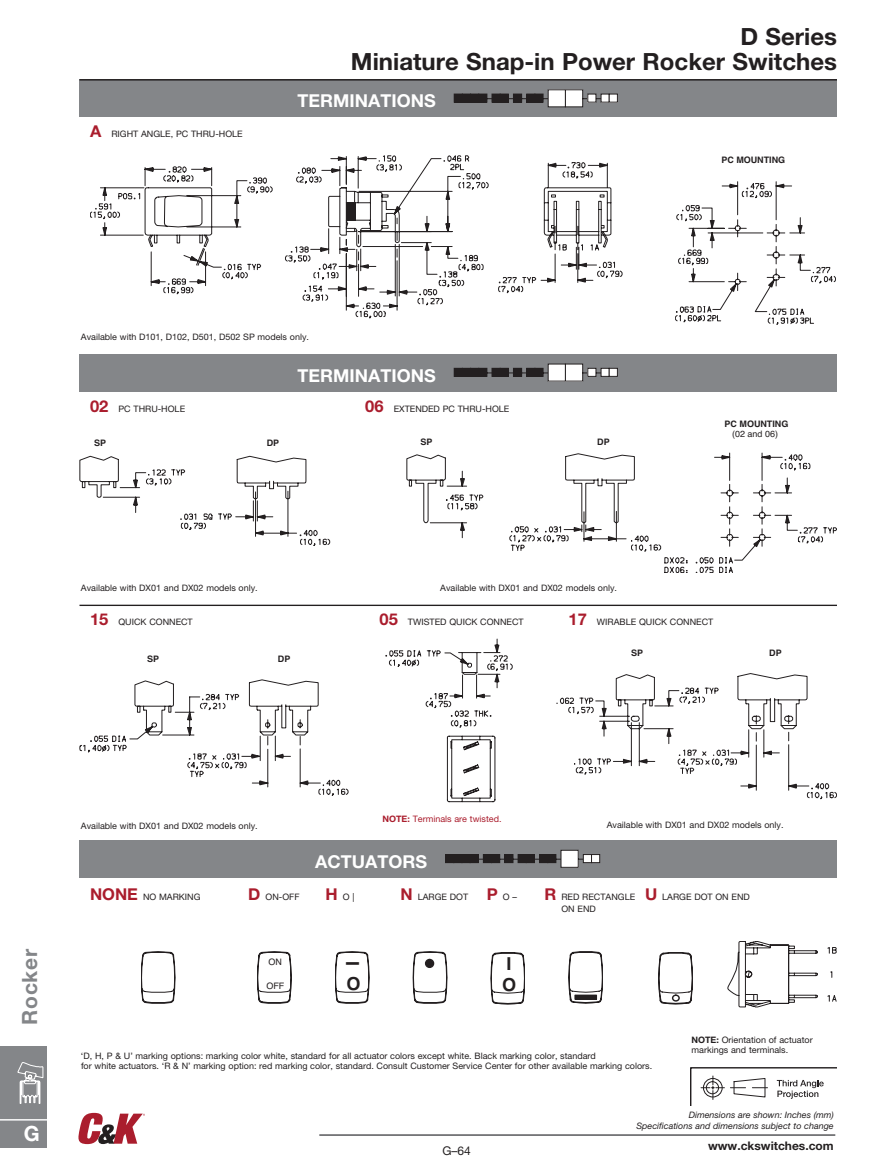
<style>
.page{position:relative;width:891px;height:1175px;background:#fff}
.page>*{position:absolute;margin:0;border:0;box-sizing:border-box;transform-origin:0 0}
.t1{font:700 23.7px/25.2px "Helvetica Neue LT Std";color:#231f20;text-align:right}
.t2{font:700 21px "Helvetica Neue";letter-spacing:.03em;color:#848689}
.t3{font:700 21px "Helvetica Neue";color:#fff}
.t4{font:700 18px "Helvetica";color:#231f20}
.t5{font:700 17.85px "Helvetica Neue LT Std";color:#fff}
.t6{font:700 17.85px "Helvetica";color:#231f20}
.t7{font:12px "Helvetica Neue LT Std";color:#231f20}
.t8{font:700 11.85px "Helvetica Neue LT Std";color:#231f20}
.t9{font:8.85px/10.4px "Helvetica Neue LT Std";color:#231f20}
.t10{font:italic 8.85px/11.9px "Helvetica Neue LT Std";color:#231f20;text-align:right}
.t11{font:700 8.85px "Helvetica";color:#231f20}
.t12{font:8.85px "Helvetica Neue LT Std";color:#aa1d2d}
.t13{font:8.85px "Helvetica";color:#231f20}
.s1{font-weight:700;font-size:16.35px;color:#aa1d2d}
.s2{font-weight:700}
</style>
<div class="page">
<hr style="left:319px;top:1134px;width:516px;height:1px;background:#57585a">
<svg style="left:78px;top:1112px;width:67px;height:32px"></svg>
<div style="left:0;top:1045px;width:47px;height:102px;background:#848689"></div>
<hr style="left:0;top:1119px;width:47px;height:1px;background:#fff">
<svg style="left:17px;top:1062px;width:27px;height:42px"></svg>
<svg style="left:690px;top:1067px;width:147px;height:38px"></svg>
<div style="left:80px;top:80px;width:757px;height:37px;background:#848689"></div>
<div style="left:454px;top:94px;width:8px;height:8px;background:#231f20"></div>
<div style="left:462px;top:94px;width:9px;height:8px;background:#231f20"></div>
<div style="left:471px;top:94px;width:8px;height:8px;background:#231f20"></div>
<svg style="left:478px;top:93px;width:15px;height:10px"></svg>
<div style="left:492px;top:94px;width:8px;height:8px;background:#231f20"></div>
<svg style="left:500px;top:93px;width:27px;height:10px"></svg>
<div style="left:527px;top:94px;width:8px;height:8px;background:#231f20"></div>
<div style="left:526px;top:94px;width:9px;height:8px;border:1px solid #231f20"></div>
<svg style="left:534px;top:93px;width:14px;height:10px"></svg>
<div style="left:548px;top:90px;width:17px;height:17px;background:#fff"></div>
<svg style="left:565px;top:89px;width:37px;height:18px"></svg>
<div style="left:601px;top:94px;width:8px;height:8px;background:#fff"></div>
<div style="left:609px;top:94px;width:8px;height:8px;background:#fff"></div>
<div style="left:609px;top:94px;width:9px;height:8px;border:1px solid #231f20"></div>
<div style="left:80px;top:354px;width:757px;height:37px;background:#848689"></div>
<div style="left:454px;top:368px;width:8px;height:8px;background:#231f20"></div>
<div style="left:454px;top:368px;width:9px;height:9px;border:1px solid #231f20"></div>
<div style="left:462px;top:368px;width:9px;height:8px;background:#231f20"></div>
<div style="left:462px;top:368px;width:9px;height:9px;border:1px solid #231f20"></div>
<div style="left:471px;top:368px;width:8px;height:8px;background:#231f20"></div>
<div style="left:470px;top:368px;width:9px;height:9px;border:1px solid #231f20"></div>
<svg style="left:478px;top:367px;width:15px;height:10px"></svg>
<div style="left:492px;top:368px;width:8px;height:8px;background:#231f20"></div>
<div style="left:492px;top:368px;width:9px;height:9px;border:1px solid #231f20"></div>
<svg style="left:500px;top:367px;width:27px;height:10px"></svg>
<div style="left:527px;top:368px;width:8px;height:8px;background:#231f20"></div>
<div style="left:526px;top:368px;width:9px;height:9px;border:1px solid #231f20"></div>
<svg style="left:534px;top:367px;width:14px;height:10px"></svg>
<div style="left:548px;top:364px;width:17px;height:17px;background:#fff"></div>
<svg style="left:565px;top:364px;width:37px;height:17px"></svg>
<div style="left:601px;top:368px;width:8px;height:8px;background:#fff"></div>
<div style="left:601px;top:368px;width:9px;height:9px;border:1px solid #231f20"></div>
<div style="left:609px;top:368px;width:8px;height:8px;background:#fff"></div>
<div style="left:609px;top:368px;width:9px;height:9px;border:1px solid #231f20"></div>
<div style="left:80px;top:840px;width:757px;height:37px;background:#848689"></div>
<div style="left:446px;top:854px;width:8px;height:8px;background:#231f20"></div>
<div style="left:445px;top:854px;width:9px;height:9px;border:1px solid #231f20"></div>
<div style="left:454px;top:854px;width:8px;height:8px;background:#231f20"></div>
<div style="left:453px;top:854px;width:9px;height:9px;border:1px solid #231f20"></div>
<div style="left:462px;top:854px;width:8px;height:8px;background:#231f20"></div>
<div style="left:462px;top:854px;width:8px;height:9px;border:1px solid #231f20"></div>
<svg style="left:469px;top:854px;width:14px;height:9px"></svg>
<div style="left:483px;top:854px;width:9px;height:8px;background:#231f20"></div>
<div style="left:483px;top:854px;width:9px;height:9px;border:1px solid #231f20"></div>
<svg style="left:491px;top:854px;width:27px;height:9px"></svg>
<div style="left:518px;top:854px;width:8px;height:8px;background:#231f20"></div>
<div style="left:518px;top:854px;width:9px;height:9px;border:1px solid #231f20"></div>
<svg style="left:526px;top:854px;width:13px;height:9px"></svg>
<div style="left:540px;top:854px;width:8px;height:8px;background:#231f20"></div>
<div style="left:539px;top:854px;width:9px;height:9px;border:1px solid #231f20"></div>
<svg style="left:547px;top:850px;width:37px;height:17px"></svg>
<div style="left:583px;top:854px;width:9px;height:8px;background:#fff"></div>
<div style="left:583px;top:854px;width:9px;height:9px;border:1px solid #231f20"></div>
<div style="left:592px;top:854px;width:8px;height:8px;background:#fff"></div>
<div style="left:591px;top:854px;width:9px;height:9px;border:1px solid #231f20"></div>
<svg style="left:257px;top:951px;width:34px;height:52px"></svg>
<svg style="left:335px;top:951px;width:34px;height:52px"></svg>
<svg style="left:413px;top:951px;width:34px;height:52px"></svg>
<svg style="left:141px;top:951px;width:34px;height:52px"></svg>
<svg style="left:491px;top:952px;width:34px;height:52px"></svg>
<svg style="left:569px;top:951px;width:34px;height:52px"></svg>
<svg style="left:658px;top:952px;width:35px;height:52px"></svg>
<svg style="left:672px;top:994px;width:8px;height:7px"></svg>
<svg style="left:727px;top:941px;width:110px;height:66px"></svg>
<svg style="left:80px;top:455px;width:250px;height:91px"></svg>
<svg style="left:386px;top:638px;width:127px;height:164px"></svg>
<svg style="left:406px;top:452px;width:431px;height:121px"></svg>
<svg style="left:80px;top:679px;width:268px;height:117px"></svg>
<svg style="left:556px;top:673px;width:281px;height:126px"></svg>
<svg style="left:90px;top:155px;width:532px;height:163px"></svg>
<svg style="left:675px;top:181px;width:161px;height:143px"></svg>
<hr style="left:80px;top:604px;width:757px;height:2px;background:#231f20">
<hr style="left:80px;top:79px;width:757px;height:2px;background:#231f20">
<p class="t9" style="left:90px;top:129px;width:154px"><span class="s1">A</span> RIGHT ANGLE, PC THRU-HOLE</p>
<h1 class="t1" style="left:351px;top:23px;width:488px">D Series<br>Miniature Snap-in Power Rocker Switches</h1>
<h3 class="t5" style="left:298px;top:90px;width:140px">TERMINATIONS</h3>
<p class="t11" style="left:721px;top:152px;width:65px">PC MOUNTING</p>
<p class="t9" style="left:81px;top:332px;width:230px">Available with D101, D102, D501, D502 SP models only.</p>
<p class="t9" style="left:90px;top:404px;width:97px"><span class="s1">02</span> PC THRU-HOLE</p>
<h3 class="t5" style="left:298px;top:364px;width:140px">TERMINATIONS</h3>
<p class="t9" style="left:365px;top:404px;width:146px"><span class="s1">06</span> EXTENDED PC THRU-HOLE</p>
<p class="t11" style="left:94px;top:435px;width:14px">SP</p>
<p class="t11" style="left:267px;top:435px;width:14px">DP</p>
<p class="t11" style="left:421px;top:433px;width:14px">SP</p>
<p class="t11" style="left:597px;top:433px;width:14px">DP</p>
<p class="t11" style="left:725px;top:415px;width:65px">PC MOUNTING</p>
<p class="t13" style="left:732px;top:427px;width:48px">(02 and 06)</p>
<p class="t9" style="left:81px;top:582px;width:178px">Available with DX01 and DX02 models only.</p>
<p class="t9" style="left:90px;top:616px;width:104px"><span class="s1">15</span> QUICK CONNECT</p>
<p class="t9" style="left:440px;top:582px;width:178px">Available with DX01 and DX02 models only.</p>
<p class="t9" style="left:380px;top:616px;width:146px"><span class="s1">05</span> TWISTED QUICK CONNECT</p>
<p class="t9" style="left:568px;top:616px;width:146px"><span class="s1">17</span> WIRABLE QUICK CONNECT</p>
<p class="t11" style="left:147px;top:651px;width:14px">SP</p>
<p class="t11" style="left:278px;top:651px;width:14px">DP</p>
<p class="t11" style="left:631px;top:644px;width:14px">SP</p>
<p class="t11" style="left:769px;top:644px;width:14px">DP</p>
<h2 class="t2" style="left:17px;top:1024px;width:77px;rotate:-90deg">Rocker</h2>
<h2 class="t3" style="left:24px;top:1120px;width:17px">G</h2>
<p class="t9" style="left:81px;top:820px;width:178px">Available with DX01 and DX02 models only.</p>
<p class="t12" style="left:382px;top:813px;width:121px"><span class="s2">NOTE:</span> Terminals are twisted.</p>
<h3 class="t5" style="left:315px;top:850px;width:113px">ACTUATORS</h3>
<p class="t9" style="left:607px;top:819px;width:178px">Available with DX01 and DX02 models only.</p>
<p class="t9" style="left:90px;top:891px;width:112px"><span class="s1">NONE</span> NO MARKING</p>
<p class="t9" style="left:248px;top:891px;width:53px"><span class="s1">D</span> ON-OFF</p>
<p class="t9" style="left:326px;top:891px;width:30px"><span class="s1">H</span> O |</p>
<p class="t9" style="left:400px;top:891px;width:118px"><span class="s1">N</span> LARGE DOT <span class="s1">P</span> O –</p>
<p class="t9" style="left:561px;top:890px;width:190px;line-height:11.9px;text-indent:-17px"><span class="s1">R</span> RED RECTANGLE <span class="s1">U</span> LARGE DOT ON END<br>ON END</p>
<p class="t13" style="left:269px;top:955px;width:15px">ON</p>
<p class="t13" style="left:266px;top:980px;width:20px">OFF</p>
<h3 class="t6" style="left:346px;top:968px;width:16px">O</h3>
<h3 class="t4" style="left:369px;top:961px;width:6px;rotate:90deg">I</h3>
<h3 class="t6" style="left:506px;top:947px;width:7px">I</h3>
<h3 class="t6" style="left:502px;top:969px;width:16px">O</h3>
<p class="t9" style="left:81px;top:1050px;width:573px">‘D, H, P &amp; U’ marking options: marking color white, standard for all actuator colors except white. Black marking color, standard<br>for white actuators. ‘R &amp; N’ marking option: red marking color, standard. Consult Customer Service Center for other available marking colors.</p>
<p class="t9" style="left:692px;top:1034px;width:123px"><span class="s2">NOTE:</span> Orientation of actuator markings and terminals.</p>
<h3 class="t7" style="left:442px;top:1143px;width:30px">G–64</h3>
<p class="t10" style="left:636px;top:1108px;width:199px">Dimensions are shown: Inches (mm)<br>Specifications and dimensions subject to change</p>
<h3 class="t8" style="left:708px;top:1138px;width:127px">www.ckswitches.com</h3>
</div>
